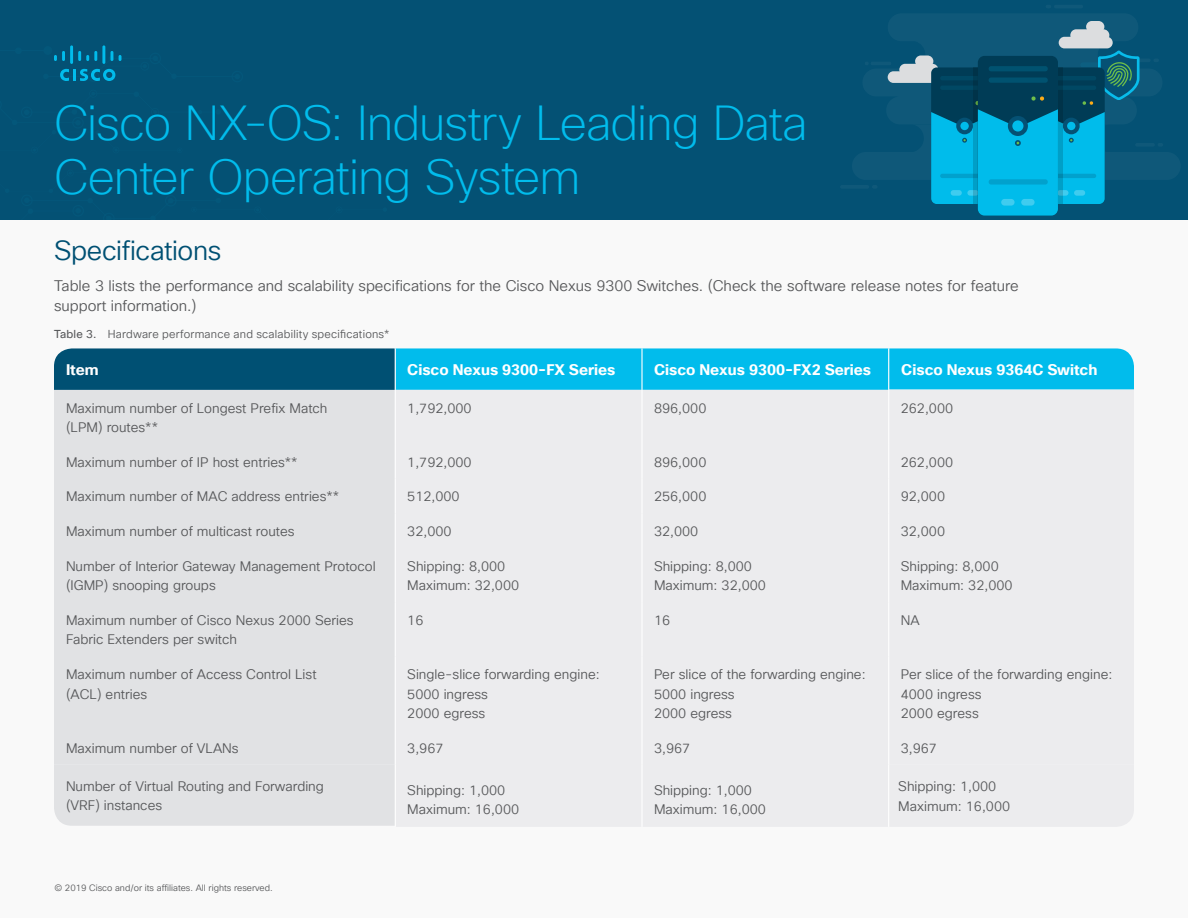
<style>
.page{position:relative;width:1188px;height:918px;background:#fff}
.page>*{position:absolute;margin:0;border:0;box-sizing:border-box;transform-origin:0 0}
.t1{font:200 48px/54px "Cisco Sans TT";letter-spacing:-.02em;color:#01bcec}
.Table_body{font:27px "Cisco Sans TT Light";letter-spacing:-.015em;color:#005073}
.Body{font:15px/19.5px "Cisco Sans TT Light";color:#57585a}
.Table_Head{font:700 15px "Cisco Sans TT";color:#fff}
.Table_body-2{font:13.5px/19.5px "Cisco Sans TT Light";color:#57585a}
.FigureCaption{font:11.25px "Cisco Sans TT Light";letter-spacing:.015em;color:#57585a}
.t2{font:9px "Cisco Sans TT Light";color:#57585a}
.s1{font-family:"Cisco Sans TT"}
</style>
<div class="page">
<div style="left:0;top:0;width:1188px;height:220px;background:#045174"></div>
<hr style="left:840px;top:185px;width:29px;height:4px;background:#0f5879;border-radius:2px">
<svg style="left:852px;top:5px;width:328px;height:211px"></svg>
<div style="left:989px;top:66px;width:59px;height:5px;background:#005270;border-radius:2px"></div>
<div style="left:989px;top:78px;width:59px;height:5px;background:#005270;border-radius:2px"></div>
<div style="left:989px;top:179px;width:59px;height:6px;background:#01a1cd;border-radius:2px"></div>
<svg style="left:973px;top:67px;width:5px;height:137px"></svg>
<svg style="left:1058px;top:67px;width:5px;height:137px"></svg>
<div style="left:1059px;top:37px;width:54px;height:11px;background:#dcdddf;border-radius:6px"></div>
<div style="left:1070px;top:29px;width:39px;height:12px;background:#dcdddf;border-radius:6px"></div>
<div style="left:1086px;top:21px;width:18px;height:12px;background:#dcdddf;border-radius:6px"></div>
<svg style="left:60px;top:69px;width:55px;height:12px"></svg>
<svg style="left:54px;top:51px;width:11px;height:10px"></svg>
<hr style="left:70px;top:45px;width:3px;height:19px;background:#01bcec">
<svg style="left:78px;top:51px;width:19px;height:10px"></svg>
<hr style="left:102px;top:45px;width:3px;height:19px;background:#01bcec">
<svg style="left:110px;top:51px;width:3px;height:10px"></svg>
<svg style="left:119px;top:55px;width:3px;height:6px"></svg>
<div style="left:0;top:220px;width:1188px;height:698px;background:#f9f9f9"></div>
<div style="left:54px;top:390px;width:341px;height:375px;background:#e1e2e4"></div>
<div style="left:396px;top:390px;width:738px;height:437px;background:#ececee"></div>
<hr style="left:395px;top:390px;width:1px;height:54px;background:#fff">
<hr style="left:641px;top:390px;width:2px;height:54px;background:#fff">
<hr style="left:888px;top:390px;width:1px;height:54px;background:#fff">
<hr style="left:395px;top:444px;width:1px;height:35px;background:#fff">
<hr style="left:641px;top:444px;width:2px;height:35px;background:#fff">
<hr style="left:888px;top:444px;width:1px;height:35px;background:#fff">
<hr style="left:395px;top:479px;width:1px;height:34px;background:#fff">
<hr style="left:641px;top:479px;width:2px;height:34px;background:#fff">
<hr style="left:888px;top:479px;width:1px;height:34px;background:#fff">
<hr style="left:395px;top:513px;width:1px;height:35px;background:#fff">
<hr style="left:641px;top:513px;width:2px;height:35px;background:#fff">
<hr style="left:888px;top:513px;width:1px;height:35px;background:#fff">
<hr style="left:395px;top:548px;width:1px;height:54px;background:#fff">
<hr style="left:641px;top:548px;width:2px;height:54px;background:#fff">
<hr style="left:888px;top:548px;width:1px;height:54px;background:#fff">
<hr style="left:395px;top:602px;width:1px;height:54px;background:#fff">
<hr style="left:641px;top:602px;width:2px;height:54px;background:#fff">
<hr style="left:888px;top:602px;width:1px;height:54px;background:#fff">
<hr style="left:395px;top:656px;width:1px;height:74px;background:#fff">
<hr style="left:641px;top:656px;width:2px;height:74px;background:#fff">
<hr style="left:888px;top:656px;width:1px;height:74px;background:#fff">
<hr style="left:641px;top:730px;width:2px;height:35px;background:#fff">
<hr style="left:395px;top:765px;width:1px;height:62px;background:#fff">
<hr style="left:641px;top:765px;width:2px;height:62px;background:#fff">
<hr style="left:888px;top:765px;width:1px;height:62px;background:#fff">
<hr style="left:395px;top:730px;width:1px;height:35px;background:#fff">
<hr style="left:888px;top:730px;width:1px;height:35px;background:#fff">
<svg style="left:54px;top:348px;width:1080px;height:42px;background:#069cc6"></svg>
<div style="left:54px;top:765px;width:341px;height:61px;background:#e1e2e4"></div>
<div style="left:889px;top:765px;width:245px;height:62px;background:#ececee"></div>
<h1 class="t1" style="left:54px;top:98px;width:755px">Cisco NX-OS: Industry Leading Data<br>Center Operating System</h1>
<p class="Table_body" style="left:54px;top:233px;width:169px">Specifications</p>
<p class="Body" style="left:54px;top:277px;width:966px">Table 3 lists the performance and scalability specifications for the Cisco Nexus 9300 Switches. (Check the software release notes for feature support information.)</p>
<p class="FigureCaption" style="left:54px;top:327px;width:337px"><span class="s1">Table 3.</span> Hardware performance and scalability specifications*</p>
<p class="Table_Head" style="left:66px;top:360px;width:34px">Item</p>
<p class="Table_Head" style="left:407px;top:360px;width:210px">Cisco Nexus 9300-FX Series</p>
<p class="Table_Head" style="left:654px;top:360px;width:219px">Cisco Nexus 9300-FX2 Series</p>
<p class="Table_Head" style="left:901px;top:360px;width:198px">Cisco Nexus 9364C Switch</p>
<p class="Table_body-2" style="left:66px;top:398px;width:263px">Maximum number of Longest Prefix Match (LPM) routes**</p>
<p class="Table_body-2" style="left:407px;top:398px;width:66px">1,792,000</p>
<p class="Table_body-2" style="left:654px;top:398px;width:54px">896,000</p>
<p class="Table_body-2" style="left:901px;top:398px;width:54px">262,000</p>
<p class="Table_body-2" style="left:66px;top:453px;width:233px">Maximum number of IP host entries**</p>
<p class="Table_body-2" style="left:407px;top:453px;width:66px">1,792,000</p>
<p class="Table_body-2" style="left:654px;top:453px;width:54px">896,000</p>
<p class="Table_body-2" style="left:901px;top:453px;width:54px">262,000</p>
<p class="Table_body-2" style="left:66px;top:487px;width:275px">Maximum number of MAC address entries**</p>
<p class="Table_body-2" style="left:407px;top:487px;width:54px">512,000</p>
<p class="Table_body-2" style="left:654px;top:487px;width:54px">256,000</p>
<p class="Table_body-2" style="left:901px;top:487px;width:46px">92,000</p>
<p class="Table_body-2" style="left:66px;top:522px;width:230px">Maximum number of multicast routes</p>
<p class="Table_body-2" style="left:407px;top:522px;width:46px">32,000</p>
<p class="Table_body-2" style="left:654px;top:522px;width:46px">32,000</p>
<p class="Table_body-2" style="left:901px;top:522px;width:46px">32,000</p>
<p class="Table_body-2" style="left:66px;top:557px;width:311px">Number of Interior Gateway Management Protocol (IGMP) snooping groups</p>
<p class="Table_body-2" style="left:407px;top:557px;width:113px">Shipping: 8,000<br>Maximum: 32,000</p>
<p class="Table_body-2" style="left:654px;top:557px;width:113px">Shipping: 8,000<br>Maximum: 32,000</p>
<p class="Table_body-2" style="left:901px;top:557px;width:113px">Shipping: 8,000<br>Maximum: 32,000</p>
<p class="Table_body-2" style="left:66px;top:611px;width:289px">Maximum number of Cisco Nexus 2000 Series<br>Fabric Extenders per switch</p>
<p class="Table_body-2" style="left:407px;top:611px;width:18px">16</p>
<p class="Table_body-2" style="left:654px;top:611px;width:18px">16</p>
<p class="Table_body-2" style="left:901px;top:611px;width:20px">NA</p>
<p class="Table_body-2" style="left:66px;top:665px;width:252px">Maximum number of Access Control List (ACL) entries</p>
<p class="Table_body-2" style="left:407px;top:665px;width:194px">Single-slice forwarding engine:<br>5000 ingress<br>2000 egress</p>
<p class="Table_body-2" style="left:654px;top:665px;width:213px">Per slice of the forwarding engine:<br>5000 ingress<br>2000 egress</p>
<p class="Table_body-2" style="left:901px;top:665px;width:213px">Per slice of the forwarding engine:<br>4000 ingress<br>2000 egress</p>
<p class="Table_body-2" style="left:66px;top:739px;width:174px">Maximum number of VLANs</p>
<p class="Table_body-2" style="left:407px;top:739px;width:38px">3,967</p>
<p class="Table_body-2" style="left:654px;top:739px;width:38px">3,967</p>
<p class="Table_body-2" style="left:901px;top:739px;width:38px">3,967</p>
<p class="Table_body-2" style="left:66px;top:777px;width:259px">Number of Virtual Routing and Forwarding (VRF) instances</p>
<p class="Table_body-2" style="left:407px;top:781px;width:113px">Shipping: 1,000<br>Maximum: 16,000</p>
<p class="Table_body-2" style="left:654px;top:781px;width:113px">Shipping: 1,000<br>Maximum: 16,000</p>
<p class="Table_body-2" style="left:898px;top:777px;width:113px">Shipping: 1,000<br>Maximum: 16,000</p>
<p class="t2" style="left:54px;top:882px;width:220px">© 2019 Cisco and/or its affiliates. All rights reserved.</p>
</div>
